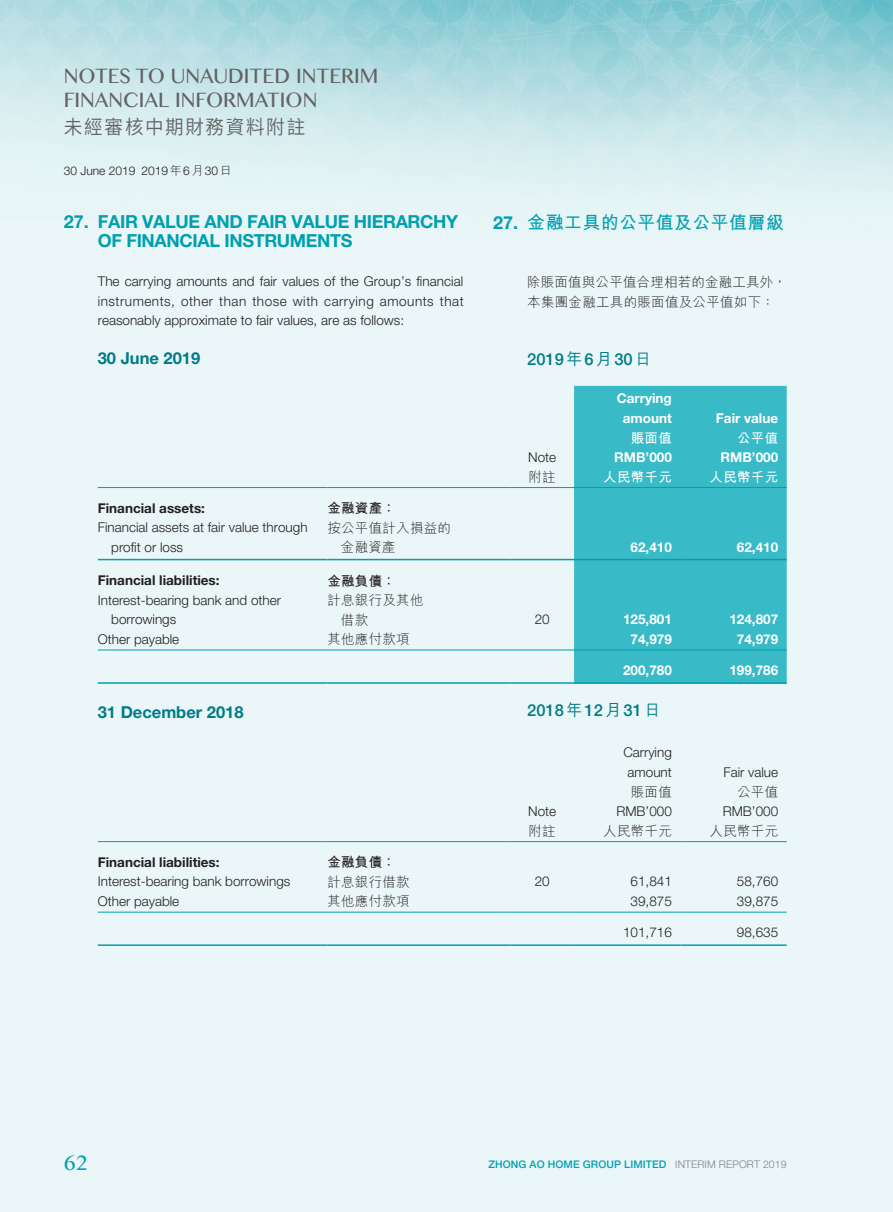
<style>
.page{position:relative;width:893px;height:1212px;background:#eaf6f7}
.page>*{position:absolute;margin:0;border:0;box-sizing:border-box;transform-origin:0 0}
.t1{font:21px "Gurmukhi MN";color:#636366;scale:.95 1}
.t2{font:21px "Gurmukhi MN";color:#00a0b0}
.t3{font:19.5px "Source Han Sans TC";letter-spacing:.095em;color:#636366;scale:.95 1}
.t4{font:700 18px/19.5px "Helvetica Neue LT Std";letter-spacing:-.02em;color:#00a0b0}
.t5{font:700 18px "M Hei HK";letter-spacing:.02em;color:#00a0b0}
.t6{font:700 16.5px "Helvetica Neue LT Std";color:#007b88}
.t7{font:500 16.5px "Helvetica Neue LT Std";color:#007b88}
.t8{font:300 13.5px/19.5px "Helvetica Neue LT Std";color:#231f20}
.t9{font:300 13.5px/19.5px "M Hei HK";letter-spacing:.02em;color:#231f20}
.t10{font:700 13.5px/19.5px "Helvetica Neue LT Std";color:#fff;text-align:center}
.t11{font:700 13.5px "Helvetica Neue LT Std";color:#231f20}
.t12{font:700 13.5px "M Hei HK";letter-spacing:.02em;color:#fff}
.t13{font:700 13.5px "M Hei HK";letter-spacing:.02em;color:#231f20}
.t14{font:300 12px "Helvetica Neue LT Std";color:#231f20}
.t15{font:500 10.5px "Helvetica Neue LT Std";letter-spacing:.01em;color:#00a0b0}
.s1{font-family:"M Hei HK"}
.s2{font-family:"Helvetica Neue LT Std"}
.s3{font-weight:300;color:#808285}
</style>
<div class="page">
<img style="left:0;top:0;width:893px;height:191px">
<div style="left:574px;top:386px;width:213px;height:296px;background:#38bac7"></div>
<hr style="left:98px;top:487px;width:229px;height:1px;background:#00a0b0">
<hr style="left:327px;top:487px;width:183px;height:1px;background:#00a0b0">
<hr style="left:510px;top:487px;width:64px;height:1px;background:#00a0b0">
<hr style="left:574px;top:487px;width:106px;height:1px;background:#00a0b0">
<hr style="left:680px;top:487px;width:107px;height:1px;background:#00a0b0">
<hr style="left:98px;top:559px;width:229px;height:1px;background:#00a0b0">
<hr style="left:327px;top:559px;width:183px;height:1px;background:#00a0b0">
<hr style="left:510px;top:559px;width:64px;height:1px;background:#00a0b0">
<hr style="left:574px;top:559px;width:106px;height:1px;background:#00a0b0">
<hr style="left:680px;top:559px;width:107px;height:1px;background:#00a0b0">
<hr style="left:98px;top:649px;width:229px;height:1px;background:#00a0b0">
<hr style="left:327px;top:649px;width:183px;height:1px;background:#00a0b0">
<hr style="left:510px;top:649px;width:64px;height:1px;background:#00a0b0">
<hr style="left:574px;top:649px;width:106px;height:1px;background:#00a0b0">
<hr style="left:680px;top:649px;width:107px;height:1px;background:#00a0b0">
<hr style="left:98px;top:682px;width:229px;height:2px;background:#00a0b0">
<hr style="left:327px;top:682px;width:183px;height:2px;background:#00a0b0">
<hr style="left:510px;top:682px;width:64px;height:2px;background:#00a0b0">
<hr style="left:574px;top:682px;width:106px;height:2px;background:#00a0b0">
<hr style="left:680px;top:682px;width:107px;height:2px;background:#00a0b0">
<hr style="left:98px;top:841px;width:229px;height:1px;background:#00a0b0">
<hr style="left:327px;top:841px;width:183px;height:1px;background:#00a0b0">
<hr style="left:510px;top:841px;width:64px;height:1px;background:#00a0b0">
<hr style="left:574px;top:841px;width:106px;height:1px;background:#00a0b0">
<hr style="left:680px;top:841px;width:107px;height:1px;background:#00a0b0">
<hr style="left:98px;top:912px;width:229px;height:1px;background:#00a0b0">
<hr style="left:327px;top:912px;width:183px;height:1px;background:#00a0b0">
<hr style="left:510px;top:912px;width:64px;height:1px;background:#00a0b0">
<hr style="left:574px;top:912px;width:106px;height:1px;background:#00a0b0">
<hr style="left:680px;top:912px;width:107px;height:1px;background:#00a0b0">
<hr style="left:98px;top:944px;width:229px;height:2px;background:#00a0b0">
<hr style="left:327px;top:944px;width:183px;height:2px;background:#00a0b0">
<hr style="left:510px;top:944px;width:64px;height:2px;background:#00a0b0">
<hr style="left:574px;top:944px;width:106px;height:2px;background:#00a0b0">
<hr style="left:680px;top:944px;width:107px;height:2px;background:#00a0b0">
<h1 class="t1" style="left:64px;top:63px;width:15px">NOTES</h1>
<h1 class="t1" style="left:135px;top:63px;width:135px">TO UNAUDITED</h1>
<h1 class="t1" style="left:296px;top:63px;width:20px">INTE</h1>
<h1 class="t1" style="left:341px;top:63px;width:41px">RIM</h1>
<h1 class="t1" style="left:64px;top:87px;width:250px">FINAN CIAL IN FORMATION</h1>
<h2 class="t3" style="left:64px;top:116px;width:256px">未經審核中期財務資料附註</h2>
<p class="t14" style="left:64px;top:164px;width:170px">30 June 2019 2019<span class="s1">年</span>6<span class="s1">月</span>30<span class="s1">日</span></p>
<h3 class="t4" style="left:98px;top:211px;width:362px;text-indent:-34px">27. FAIR VALUE AND FAIR VALUE HIERARCHY<br>OF FINANCIAL INSTRUMENTS</h3>
<p class="t8" style="left:98px;top:271px;width:367px;text-align:justify">The carrying amounts and fair values of the Group’s financial instruments, other than those with carrying amounts that reasonably approximate to fair values, are as follows:</p>
<p class="t6" style="left:98px;top:348px;width:104px">30 June 2019</p>
<p class="t11" style="left:98px;top:499px;width:109px">Financial assets:</p>
<p class="t13" style="left:327px;top:498px;width:70px">金融資產：</p>
<p class="t8" style="left:111px;top:517px;width:198px;text-indent:-14px">Financial assets at fair value through profit or loss</p>
<p class="t9" style="left:341px;top:518px;width:112px;text-indent:-14px">按公平值計入損益的金融資產</p>
<p class="t11" style="left:98px;top:572px;width:123px">Financial liabilities:</p>
<p class="t13" style="left:327px;top:571px;width:70px">金融負債：</p>
<p class="t8" style="left:111px;top:590px;width:171px;text-indent:-14px">Interest-bearing bank and other borrowings</p>
<p class="t9" style="left:341px;top:590px;width:84px;text-indent:-14px">計息銀行及其他借款</p>
<h3 class="t5" style="left:493px;top:209px;width:292px"><span class="s2">27.</span> 金融工具的公平值及公平值層級</h3>
<p class="t9" style="left:527px;top:272px;width:261px">除賬面值與公平值合理相若的金融工具外，本集團金融工具的賬面值及公平值如下：</p>
<p class="t7" style="left:527px;top:349px;width:126px">2019<span class="s1">年</span>6<span class="s1">月</span>30<span class="s1">日</span></p>
<p class="t10" style="left:617px;top:388px;width:56px">Carrying amount</p>
<p class="t10" style="left:716px;top:408px;width:64px">Fair value</p>
<p class="t12" style="left:631px;top:428px;width:43px">賬面值</p>
<p class="t12" style="left:737px;top:428px;width:43px">公平值</p>
<p class="t8" style="left:528px;top:447px;width:30px">Note</p>
<p class="t10" style="left:614px;top:447px;width:59px">RMB’000</p>
<p class="t10" style="left:720px;top:447px;width:59px">RMB’000</p>
<p class="t9" style="left:528px;top:467px;width:29px">附註</p>
<p class="t12" style="left:603px;top:467px;width:70px">人民幣千元</p>
<p class="t12" style="left:709px;top:467px;width:70px">人民幣千元</p>
<p class="t10" style="left:630px;top:537px;width:43px">62,410</p>
<p class="t10" style="left:737px;top:537px;width:43px">62,410</p>
<p class="t8" style="left:535px;top:609px;width:17px">20</p>
<p class="t10" style="left:623px;top:609px;width:50px">125,801</p>
<p class="t10" style="left:729px;top:609px;width:50px">124,807</p>
<p class="t8" style="left:98px;top:629px;width:83px">Other payable</p>
<p class="t9" style="left:327px;top:629px;width:84px">其他應付款項</p>
<p class="t10" style="left:630px;top:629px;width:43px">74,979</p>
<p class="t10" style="left:737px;top:629px;width:43px">74,979</p>
<p class="t10" style="left:623px;top:660px;width:50px">200,780</p>
<p class="t10" style="left:729px;top:660px;width:50px">199,786</p>
<p class="t6" style="left:98px;top:702px;width:147px">31 December 2018</p>
<p class="t8" style="left:623px;top:742px;width:50px;text-align:center">Carrying amount</p>
<p class="t7" style="left:527px;top:700px;width:135px">2018<span class="s1">年</span>12<span class="s1">月</span>31<span class="s1">日</span></p>
<p class="t8" style="left:723px;top:762px;width:56px">Fair value</p>
<p class="t9" style="left:631px;top:782px;width:43px">賬面值</p>
<p class="t9" style="left:737px;top:782px;width:43px">公平值</p>
<p class="t8" style="left:528px;top:801px;width:30px">Note</p>
<p class="t8" style="left:616px;top:801px;width:57px">RMB’000</p>
<p class="t8" style="left:723px;top:801px;width:57px">RMB’000</p>
<p class="t9" style="left:528px;top:821px;width:29px">附註</p>
<p class="t9" style="left:603px;top:821px;width:70px">人民幣千元</p>
<p class="t9" style="left:709px;top:821px;width:70px">人民幣千元</p>
<p class="t11" style="left:98px;top:853px;width:123px">Financial liabilities:</p>
<p class="t13" style="left:327px;top:852px;width:70px">金融負債：</p>
<p class="t8" style="left:98px;top:871px;width:194px">Interest-bearing bank borrowings</p>
<p class="t9" style="left:327px;top:872px;width:84px">計息銀行借款</p>
<p class="t8" style="left:535px;top:871px;width:17px">20</p>
<p class="t8" style="left:630px;top:871px;width:43px">61,841</p>
<p class="t8" style="left:737px;top:871px;width:43px">58,760</p>
<p class="t8" style="left:98px;top:891px;width:83px">Other payable</p>
<p class="t9" style="left:327px;top:891px;width:84px">其他應付款項</p>
<p class="t8" style="left:630px;top:891px;width:43px">39,875</p>
<p class="t8" style="left:737px;top:891px;width:43px">39,875</p>
<p class="t8" style="left:623px;top:922px;width:50px">101,716</p>
<p class="t8" style="left:737px;top:922px;width:43px">98,635</p>
<h1 class="t2" style="left:64px;top:1150px;width:26px">62</h1>
<p class="t15" style="left:488px;top:1158px;width:300px">ZHONG AO HOME GROUP LIMITED <span class="s3">INTERIM REPORT 2019</span></p>
</div>
